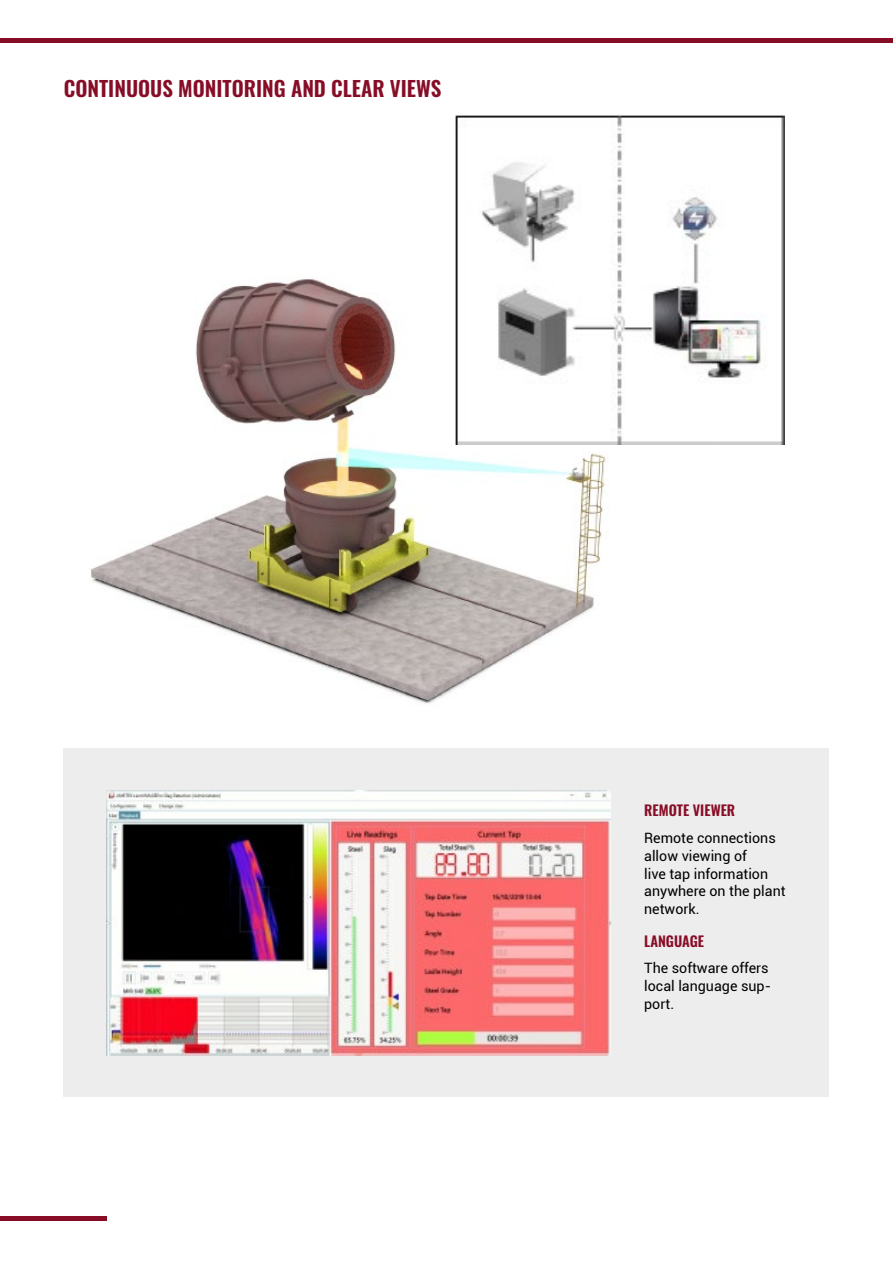
<style>
.page{position:relative;width:893px;height:1263px;background:#fff}
.page>*{position:absolute;margin:0;border:0;box-sizing:border-box;transform-origin:0 0}
.t1{font:600 21px "Oswald";color:#870d27}
.t2{font:14.25px/17.9px "Roboto";color:#000}
.t3{font:600 14.25px "Oswald";color:#870d27}
</style>
<div class="page">
<hr style="left:0;top:1216px;width:106px;height:4px;background:#870d27">
<div style="left:0;top:38px;width:893px;height:5px;background:#870d27"></div>
<img style="left:89px;top:279px;width:521px;height:425px">
<img style="left:455px;top:115px;width:329px;height:329px">
<div style="left:64px;top:748px;width:765px;height:349px;background:#ededed"></div>
<img style="left:106px;top:791px;width:504px;height:265px">
<h1 class="t1" style="left:64px;top:78px;width:379px">CONTINUOUS MONITORING AND CLEAR VIEWS</h1>
<p class="t3" style="left:644px;top:803px;width:93px">REMOTE VIEWER</p>
<p class="t2" style="left:644px;top:828px;width:143px">Remote connections allow viewing of<br>live tap information anywhere on the plant network.</p>
<p class="t3" style="left:644px;top:933px;width:61px">LANGUAGE</p>
<p class="t2" style="left:644px;top:958px;width:128px">The software offers local language sup&shy;port.</p>
</div>
